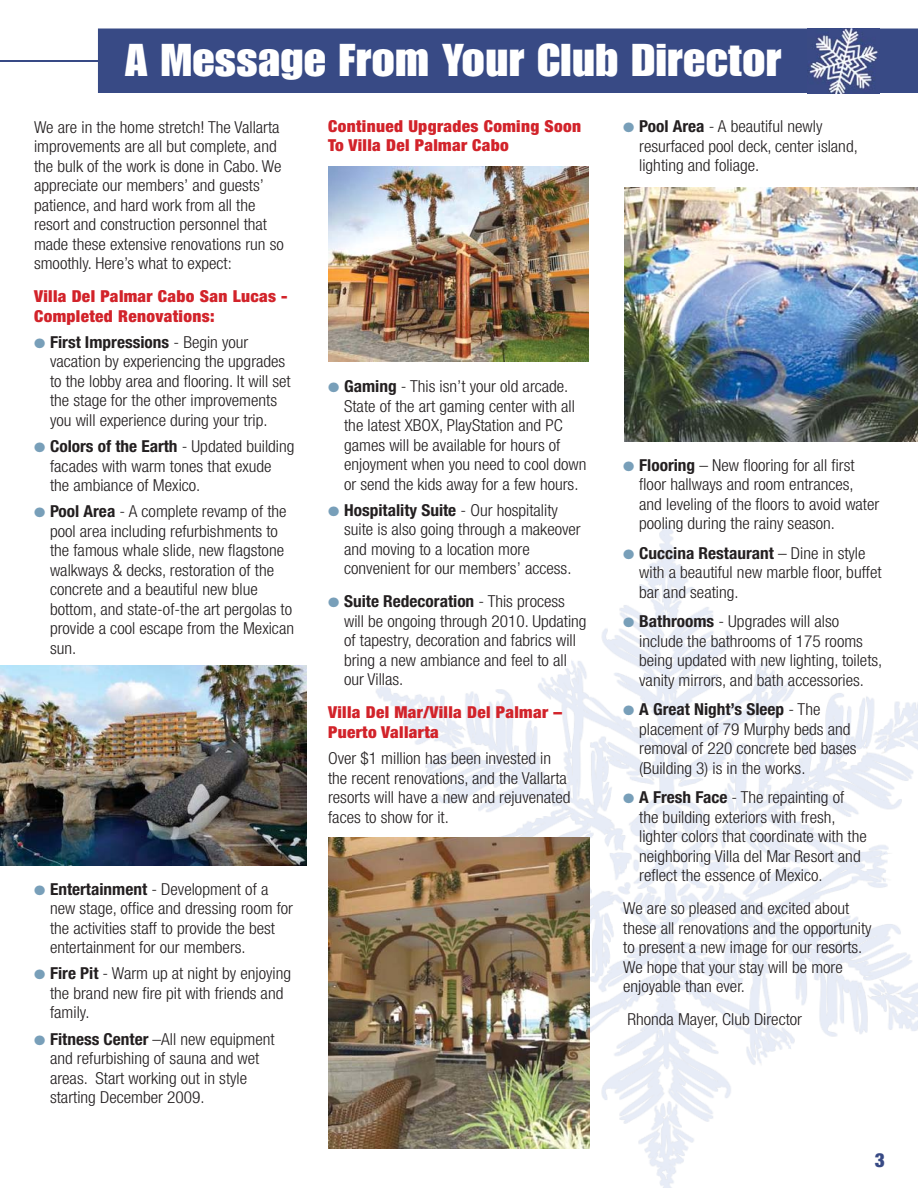
<style>
.page{position:relative;width:918px;height:1188px;background:#fff}
.page>*{position:absolute;margin:0;border:0;box-sizing:border-box;transform-origin:0 0}
.t1{font:45px "Impact LT Std";letter-spacing:.01em;color:#fff;scale:1.1 1}
.t2{font:900 condensed 19.5px "Helvetica Neue LT Std";color:#384a85}
.t3{font:300 condensed 16.5px/19.5px "Helvetica Neue LT Std";color:#231f20;scale:1.05 1}
.t4{font:900 condensed 16.5px/19.5px "Helvetica Neue LT Std";letter-spacing:.02em;color:#d2232a;scale:1.05 1}
.s1{color:#789fb9}
.s2{font-weight:700}
</style>
<div class="page">
<img style="left:376px;top:525px;width:542px;height:663px">
<img style="left:328px;top:837px;width:262px;height:312px">
<div style="left:98px;top:28px;width:820px;height:65px;background:#384a85"></div>
<hr style="left:0;top:60px;width:117px;height:2px;background:#384a85">
<img style="left:329px;top:166px;width:259px;height:196px">
<img style="left:1px;top:666px;width:305px;height:199px">
<img style="left:624px;top:188px;width:294px;height:254px">
<img style="left:808px;top:28px;width:72px;height:65px">
<h1 class="t1" style="left:125px;top:44px;width:598px">A Message From Your Club Director</h1>
<p class="t3" style="left:34px;top:118px;width:239px">We are in the home stretch! The Vallarta improvements are all but complete, and the bulk of the work is done in Cabo. We appreciate our members’ and guests’ patience, and hard work from all the resort and construction personnel that made these extensive renovations run so smoothly. Here’s what to expect:</p>
<p class="t4" style="left:34px;top:288px;width:243px">Villa Del Palmar Cabo San Lucas -<br>Completed Renovations:</p>
<p class="t3" style="left:50px;top:334px;width:231px;text-indent:-16px"><span class="s1">●</span> <span class="s2">First Impressions</span> - Begin your vacation by experiencing the upgrades to the lobby area and flooring. It will set the stage for the other improvements you will experience during your trip.</p>
<p class="t3" style="left:50px;top:438px;width:234px;text-indent:-16px"><span class="s1">●</span> <span class="s2">Colors of the Earth</span> - Updated building facades with warm tones that exude the ambiance of Mexico.</p>
<p class="t3" style="left:50px;top:503px;width:234px;text-indent:-16px"><span class="s1">●</span> <span class="s2">Pool Area</span> - A complete revamp of the pool area including refurbishments to the famous whale slide, new flagstone walkways &amp; decks, restoration of the concrete and a beautiful new blue bottom, and state-of-the art pergolas to provide a cool escape from the Mexican sun.</p>
<p class="t3" style="left:50px;top:880px;width:233px;text-indent:-16px"><span class="s1">●</span> <span class="s2">Entertainment</span> - Development of a new stage, office and dressing room for the activities staff to provide the best entertainment for our members.</p>
<p class="t3" style="left:50px;top:965px;width:231px;text-indent:-16px"><span class="s1">●</span> <span class="s2">Fire Pit</span> - Warm up at night by enjoying the brand new fire pit with friends and family.</p>
<p class="t3" style="left:50px;top:1030px;width:216px;text-indent:-16px"><span class="s1">●</span> <span class="s2">Fitness Center</span> –All new equipment and refurbishing of sauna and wet areas. Start working out in style starting December 2009.</p>
<p class="t4" style="left:328px;top:118px;width:243px">Continued Upgrades Coming Soon<br>To Villa Del Palmar Cabo</p>
<p class="t3" style="left:344px;top:378px;width:232px;text-indent:-16px"><span class="s1">●</span> <span class="s2">Gaming</span> - This isn’t your old arcade.<br>State of the art gaming center with all the latest XBOX, PlayStation and PC games will be available for hours of enjoyment when you need to cool down or send the kids away for a few hours.</p>
<p class="t3" style="left:344px;top:502px;width:227px;text-indent:-16px"><span class="s1">●</span> <span class="s2">Hospitality Suite</span> - Our hospitality suite is also going through a makeover and moving to a location more convenient for our members’ access.</p>
<p class="t3" style="left:344px;top:593px;width:232px;text-indent:-16px"><span class="s1">●</span> <span class="s2">Suite Redecoration</span> - This process will be ongoing through 2010. Updating of tapestry, decoration and fabrics will bring a new ambiance and feel to all our Villas.</p>
<p class="t4" style="left:328px;top:704px;width:224px">Villa Del Mar/Villa Del Palmar –<br>Puerto Vallarta</p>
<p class="t3" style="left:328px;top:750px;width:232px">Over $1 million has been invested in the recent renovations, and the Vallarta resorts will have a new and rejuvenated faces to show for it.</p>
<p class="t3" style="left:639px;top:118px;width:210px;text-indent:-16px"><span class="s1">●</span> <span class="s2">Pool Area</span> - A beautiful newly resurfaced pool deck, center island, lighting and foliage.</p>
<p class="t3" style="left:639px;top:457px;width:230px;text-indent:-16px"><span class="s1">●</span> <span class="s2">Flooring</span> – New flooring for all first floor hallways and room entrances, and leveling of the floors to avoid water pooling during the rainy season.</p>
<p class="t3" style="left:639px;top:545px;width:232px;text-indent:-16px"><span class="s1">●</span> <span class="s2">Cuccina Restaurant</span> – Dine in style with a beautiful new marble floor, buffet bar and seating.</p>
<p class="t3" style="left:639px;top:613px;width:233px;text-indent:-16px"><span class="s1">●</span> <span class="s2">Bathrooms</span> - Upgrades will also include the bathrooms of 175 rooms being updated with new lighting, toilets, vanity mirrors, and bath accessories.</p>
<p class="t3" style="left:639px;top:701px;width:209px;text-indent:-16px"><span class="s1">●</span> <span class="s2">A Great Night’s Sleep</span> - The placement of 79 Murphy beds and removal of 220 concrete bed bases (Building 3) is in the works.</p>
<p class="t3" style="left:639px;top:789px;width:218px;text-indent:-16px"><span class="s1">●</span> <span class="s2">A Fresh Face</span> - The repainting of the building exteriors with fresh, lighter colors that coordinate with the neighboring Villa del Mar Resort and reflect the essence of Mexico.</p>
<p class="t3" style="left:623px;top:900px;width:238px">We are so pleased and excited about these all renovations and the opportunity to present a new image for our resorts.<br>We hope that your stay will be more enjoyable than ever.</p>
<p class="t3" style="left:627px;top:1011px;width:168px">Rhonda Mayer, Club Director</p>
<p class="t2" style="left:875px;top:1153px;width:12px">3</p>
</div>
